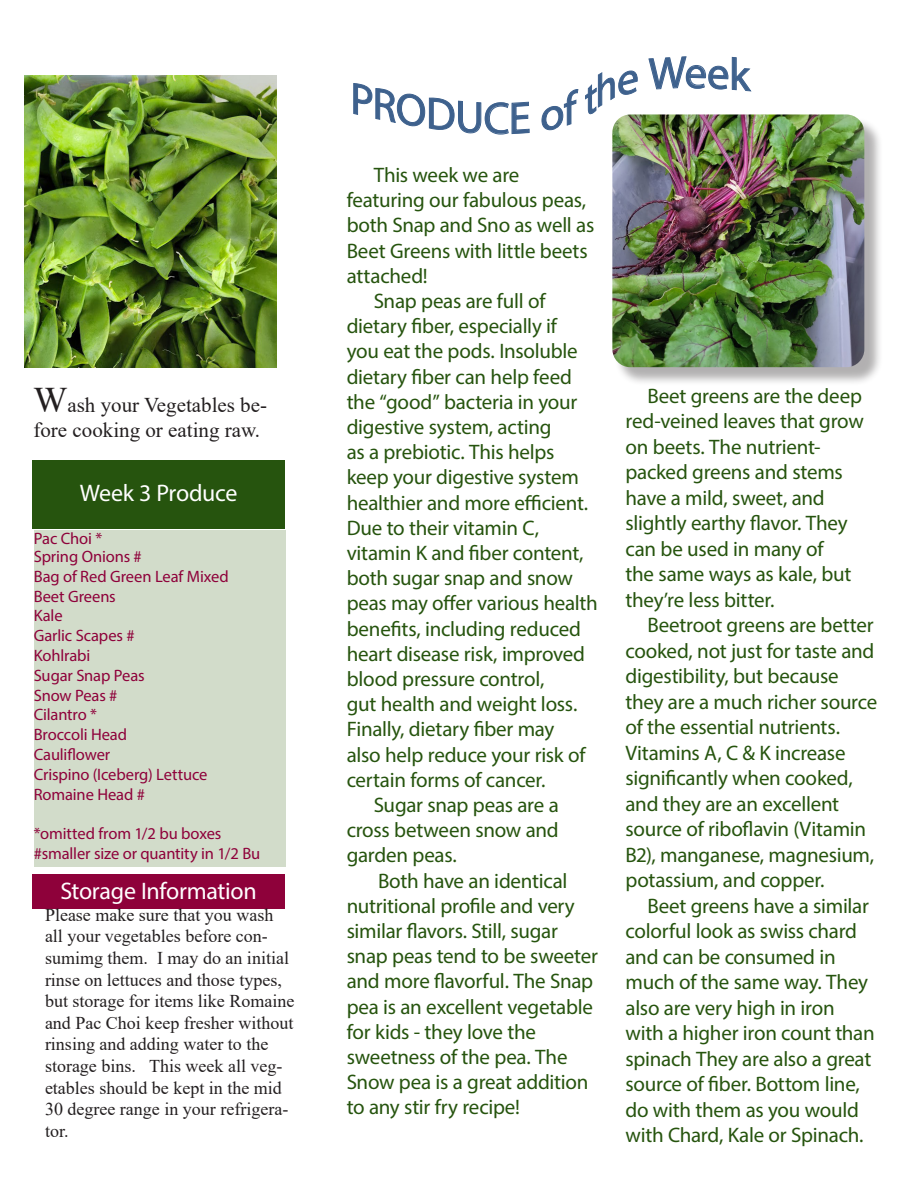
<style>
.page{position:relative;width:918px;height:1188px;background:#fff}
.page>*{position:absolute;margin:0;border:0;box-sizing:border-box;transform-origin:0 0}
.t1{font:24px "Myriad Pro";letter-spacing:-.01em;color:#fff}
.Garden___Weather{font:21px/25.2px "Myriad Pro";letter-spacing:-.015em;color:#26540e}
.Paragraph_Style_1{font:21px/25.5px "Myriad Pro";letter-spacing:-.015em;color:#26540e}
.t2{font:21px/25.2px "Times New Roman";color:#231f20}
.t3{font:18px/21.6px "Times New Roman";color:#231f20}
.Paragraph_Style_1-2{font:16.5px "Myriad Pro";letter-spacing:-.01em;color:#8e013a}
.s1{font-size:36px}
</style>
<div class="page">
<div style="left:33px;top:460px;width:252px;height:68px;background:#26540e"></div>
<div style="left:34px;top:530px;width:252px;height:336px;background:#d2dcca"></div>
<div style="left:615px;top:117px;width:268px;height:269px;background:#231f20;opacity:.35"></div>
<img style="left:612px;top:114px;width:252px;height:253px">
<div style="left:33px;top:874px;width:252px;height:34px;background:#8e013a"></div>
<img style="left:25px;top:76px;width:252px;height:291px">
<svg style="left:612px;top:114px;width:25px;height:4px"></svg>
<p class="t2" style="left:33px;top:392px;width:235px"><span class="s1">W</span>ash your Vegetables be&shy;fore cooking or eating raw.</p>
<p class="t1" style="left:80px;top:478px;width:159px">Week 3 Produce</p>
<p class="Paragraph_Style_1-2" style="left:34px;top:528px;width:70px">Pac Choi *</p>
<p class="Paragraph_Style_1-2" style="left:34px;top:546px;width:110px">Spring Onions #</p>
<p class="Paragraph_Style_1-2" style="left:34px;top:566px;width:196px">Bag of Red Green Leaf Mixed</p>
<p class="Paragraph_Style_1-2" style="left:34px;top:586px;width:84px">Beet Greens</p>
<p class="Paragraph_Style_1-2" style="left:34px;top:606px;width:30px">Kale</p>
<p class="Paragraph_Style_1-2" style="left:34px;top:626px;width:102px">Garlic Scapes #</p>
<p class="Paragraph_Style_1-2" style="left:34px;top:645px;width:58px">Kohlrabi</p>
<p class="Paragraph_Style_1-2" style="left:34px;top:665px;width:112px">Sugar Snap Peas</p>
<p class="Paragraph_Style_1-2" style="left:34px;top:685px;width:85px">Snow Peas #</p>
<p class="Paragraph_Style_1-2" style="left:34px;top:705px;width:65px">Cilantro *</p>
<p class="Paragraph_Style_1-2" style="left:34px;top:725px;width:95px">Broccoli Head</p>
<p class="Paragraph_Style_1-2" style="left:34px;top:744px;width:78px">Cauliflower</p>
<p class="Paragraph_Style_1-2" style="left:34px;top:764px;width:175px">Crispino (Iceberg) Lettuce</p>
<p class="Paragraph_Style_1-2" style="left:34px;top:784px;width:113px">Romaine Head #</p>
<p class="Paragraph_Style_1-2" style="left:34px;top:824px;width:189px">*omitted from 1/2 bu boxes</p>
<p class="Paragraph_Style_1-2" style="left:34px;top:843px;width:228px">#smaller size or quantity in 1/2 Bu</p>
<p class="t1" style="left:61px;top:876px;width:198px">Storage Information</p>
<p class="t3" style="left:45px;top:903px;width:251px">Please make sure that you wash all your vegetables before con&shy;sumimg them. I may do an initial rinse on lettuces and those types, but storage for items like Romaine and Pac Choi keep fresher without rinsing and adding water to the storage bins. This week all veg&shy;etables should be kept in the mid<br>30 degree range in your refrigera&shy;tor.</p>
<p class="Garden___Weather" style="left:347px;top:162px;width:249px;text-indent:27px">This week we are featuring our fabulous peas, both Snap and Sno as well as<br>Beet Greens with little beets attached!</p>
<p class="Garden___Weather" style="left:347px;top:288px;width:253px;text-indent:27px">Snap peas are full of dietary fiber, especially if<br>you eat the pods. Insoluble dietary fiber can help feed the “good” bacteria in your digestive system, acting<br>as a prebiotic. This helps keep your digestive system healthier and more efficient.<br>Due to their vitamin C, vitamin K and fiber content, both sugar snap and snow peas may offer various health benefits, including reduced heart disease risk, improved blood pressure control,<br>gut health and weight loss.<br>Finally, dietary fiber may<br>also help reduce your risk of certain forms of cancer.</p>
<p class="Garden___Weather" style="left:347px;top:792px;width:214px;text-align:justify;text-indent:27px">Sugar snap peas are a cross between snow and garden peas.</p>
<p class="Garden___Weather" style="left:347px;top:868px;width:253px;text-indent:31px">Both have an identical nutritional profile and very similar flavors. Still, sugar snap peas tend to be sweeter and more flavorful. The Snap pea is an excellent vegetable for kids - they love the sweetness of the pea. The<br>Snow pea is a great addition to any stir fry recipe!</p>
<p class="Paragraph_Style_1" style="left:626px;top:383px;width:240px;text-indent:22px">Beet greens are the deep red-veined leaves that grow on beets. The nutrient&shy;packed greens and stems have a mild, sweet, and slightly earthy flavor. They can be used in many of<br>the same ways as kale, but they’re less bitter.</p>
<p class="Paragraph_Style_1" style="left:626px;top:612px;width:253px;text-indent:22px">Beetroot greens are better cooked, not just for taste and digestibility, but because they are a much richer source of the essential nutrients.<br>Vitamins A, C &amp; K increase significantly when cooked, and they are an excellent source of riboflavin (Vitamin<br>B2), manganese, magnesium, potassium, and copper.</p>
<p class="Paragraph_Style_1" style="left:626px;top:893px;width:251px;text-indent:22px">Beet greens have a similar colorful look as swiss chard and can be consumed in much of the same way. They also are very high in iron with a higher iron count than spinach They are also a great source of fiber. Bottom line, do with them as you would with Chard, Kale or Spinach.</p>
</div>
